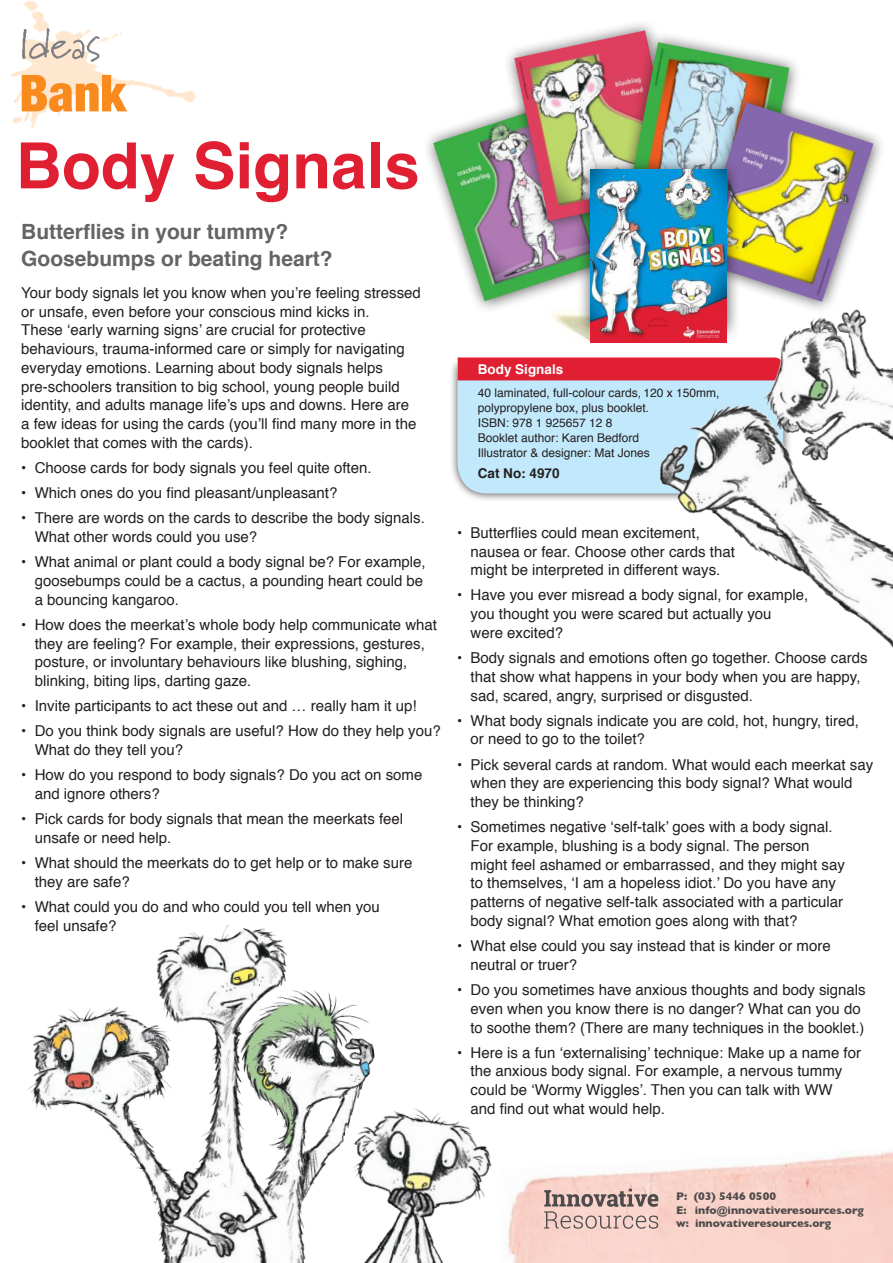
<style>
.page{position:relative;width:893px;height:1263px;background:#fff}
.page>*{position:absolute;margin:0;border:0;box-sizing:border-box;transform-origin:0 0}
.t1{font:700 63.75px "Helvetica";color:#e11f32}
.t2{font:900 condensed 51px "Helvetica Neue";color:#f98a1d}
.t3{font:700 21px/27px "Helvetica";color:#656365}
.t4{font:15px/18.8px "Helvetica";color:#241f1f}
.t5{font:700 13.5px "Helvetica";color:#fff}
.t6{font:700 13.5px "Helvetica";color:#241f1f}
.t7{font:12px/15px "Helvetica";color:#241f1f}
.t8{font:700 11.25px/13.5px "Gill Sans";color:#4e4b4c}
</style>
<div class="page">
<img style="left:519px;top:1152px;width:374px;height:111px">
<img style="left:11px;top:0;width:185px;height:129px">
<div style="left:450px;top:358px;width:342px;height:144px;background:#241f1f;opacity:.75"></div>
<svg style="left:457px;top:357px;width:284px;height:136px"></svg>
<img style="left:20px;top:24px;width:85px;height:38px">
<img style="left:552px;top:315px;width:25px;height:19px">
<div style="left:421px;top:90px;width:204px;height:225px;background:#241f1f;opacity:.75"></div>
<img style="left:433px;top:102px;width:144px;height:199px">
<div style="left:502px;top:19px;width:191px;height:215px;background:#241f1f;opacity:.75"></div>
<img style="left:514px;top:30px;width:100px;height:191px">
<div style="left:614px;top:30px;width:188px;height:214px;background:#241f1f;opacity:.75"></div>
<img style="left:626px;top:42px;width:163px;height:115px">
<div style="left:683px;top:90px;width:204px;height:225px;background:#241f1f;opacity:.75"></div>
<img style="left:695px;top:102px;width:178px;height:169px">
<div style="left:577px;top:157px;width:164px;height:186px;background:#241f1f;opacity:.75"></div>
<img style="left:590px;top:170px;width:136px;height:172px">
<img style="left:28px;top:925px;width:347px;height:338px">
<img style="left:618px;top:378px;width:275px;height:270px">
<img style="left:741px;top:271px;width:152px;height:229px">
<img style="left:307px;top:1093px;width:212px;height:170px">
<svg style="left:544px;top:1189px;width:114px;height:40px"></svg>
<h2 class="t2" style="left:19px;top:51px;width:108px">Bank</h2>
<h1 class="t1" style="left:16px;top:122px;width:405px">Body Signals</h1>
<h3 class="t3" style="left:21px;top:220px;width:313px">Butterflies in your tummy?<br>Goosebumps or beating heart?</h3>
<p class="t4" style="left:21px;top:284px;width:401px">Your body signals let you know when you’re feeling stressed or unsafe, even before your conscious mind kicks in.<br>These ‘early warning signs’ are crucial for protective behaviours, trauma-informed care or simply for navigating everyday emotions. Learning about body signals helps pre-schoolers transition to big school, young people build identity, and adults manage life’s ups and downs. Here are a few ideas for using the cards (you’ll find many more in the booklet that comes with the cards).</p>
<p class="t4" style="left:21px;top:459px;width:352px">• Choose cards for body signals you feel quite often.</p>
<p class="t4" style="left:21px;top:484px;width:318px">• Which ones do you find pleasant/unpleasant?</p>
<p class="t4" style="left:35px;top:510px;width:392px;text-indent:-14px">• There are words on the cards to describe the body signals.<br>What other words could you use?</p>
<p class="t4" style="left:35px;top:553px;width:393px;text-indent:-14px">• What animal or plant could a body signal be? For example, goosebumps could be a cactus, a pounding heart could be a bouncing kangaroo.</p>
<p class="t4" style="left:35px;top:616px;width:404px;text-indent:-14px">• How does the meerkat’s whole body help communicate what they are feeling? For example, their expressions, gestures, posture, or involuntary behaviours like blushing, sighing, blinking, biting lips, darting gaze.</p>
<p class="t4" style="left:21px;top:697px;width:397px">• Invite participants to act these out and … really ham it up!</p>
<p class="t4" style="left:35px;top:723px;width:408px;text-indent:-14px">• Do you think body signals are useful? How do they help you?<br>What do they tell you?</p>
<p class="t4" style="left:35px;top:766px;width:389px;text-indent:-14px">• How do you respond to body signals? Do you act on some and ignore others?</p>
<p class="t4" style="left:35px;top:810px;width:370px;text-indent:-14px">• Pick cards for body signals that mean the meerkats feel unsafe or need help.</p>
<p class="t4" style="left:35px;top:854px;width:379px;text-indent:-14px">• What should the meerkats do to get help or to make sure they are safe?</p>
<p class="t4" style="left:35px;top:898px;width:347px;text-indent:-14px">• What could you do and who could you tell when you feel unsafe?</p>
<p class="t5" style="left:478px;top:360px;width:87px">Body Signals</p>
<p class="t7" style="left:478px;top:386px;width:243px">40 laminated, full-colour cards, 120 x 150mm, polypropylene box, plus booklet.<br>ISBN: 978 1 925657 12 8<br>Booklet author: Karen Bedford<br>Illustrator &amp; designer: Mat Jones</p>
<p class="t6" style="left:478px;top:464px;width:83px">Cat No: 4970</p>
<p class="t4" style="left:471px;top:524px;width:266px;text-indent:-14px">• Butterflies could mean excitement, nausea or fear. Choose other cards that might be interpreted in different ways.</p>
<p class="t4" style="left:471px;top:587px;width:339px;text-indent:-14px">• Have you ever misread a body signal, for example, you thought you were scared but actually you<br>were excited?</p>
<p class="t4" style="left:471px;top:649px;width:398px;text-indent:-14px">• Body signals and emotions often go together. Choose cards that show what happens in your body when you are happy, sad, scared, angry, surprised or disgusted.</p>
<p class="t4" style="left:471px;top:712px;width:390px;text-indent:-14px">• What body signals indicate you are cold, hot, hungry, tired, or need to go to the toilet?</p>
<p class="t4" style="left:471px;top:756px;width:404px;text-indent:-14px">• Pick several cards at random. What would each meerkat say when they are experiencing this body signal? What would they be thinking?</p>
<p class="t4" style="left:471px;top:818px;width:376px;text-indent:-14px">• Sometimes negative ‘self-talk’ goes with a body signal.<br>For example, blushing is a body signal. The person might feel ashamed or embarrassed, and they might say to themselves, ‘I am a hopeless idiot.’ Do you have any patterns of negative self-talk associated with a particular body signal? What emotion goes along with that?</p>
<p class="t4" style="left:471px;top:937px;width:362px;text-indent:-14px">• What else could you say instead that is kinder or more neutral or truer?</p>
<p class="t4" style="left:471px;top:981px;width:397px;text-indent:-14px">• Do you sometimes have anxious thoughts and body signals even when you know there is no danger? What can you do to soothe them? (There are many techniques in the booklet.)</p>
<p class="t4" style="left:471px;top:1044px;width:392px;text-indent:-14px">• Here is a fun ‘externalising’ technique: Make up a name for the anxious body signal. For example, a nervous tummy could be ‘Wormy Wiggles’. Then you can talk with WW and find out what would help.</p>
<p class="t8" style="left:676px;top:1189px;width:189px">P: (03) 5446 0500<br>E: info@innovativeresources.org w: innovativeresources.org</p>
</div>
